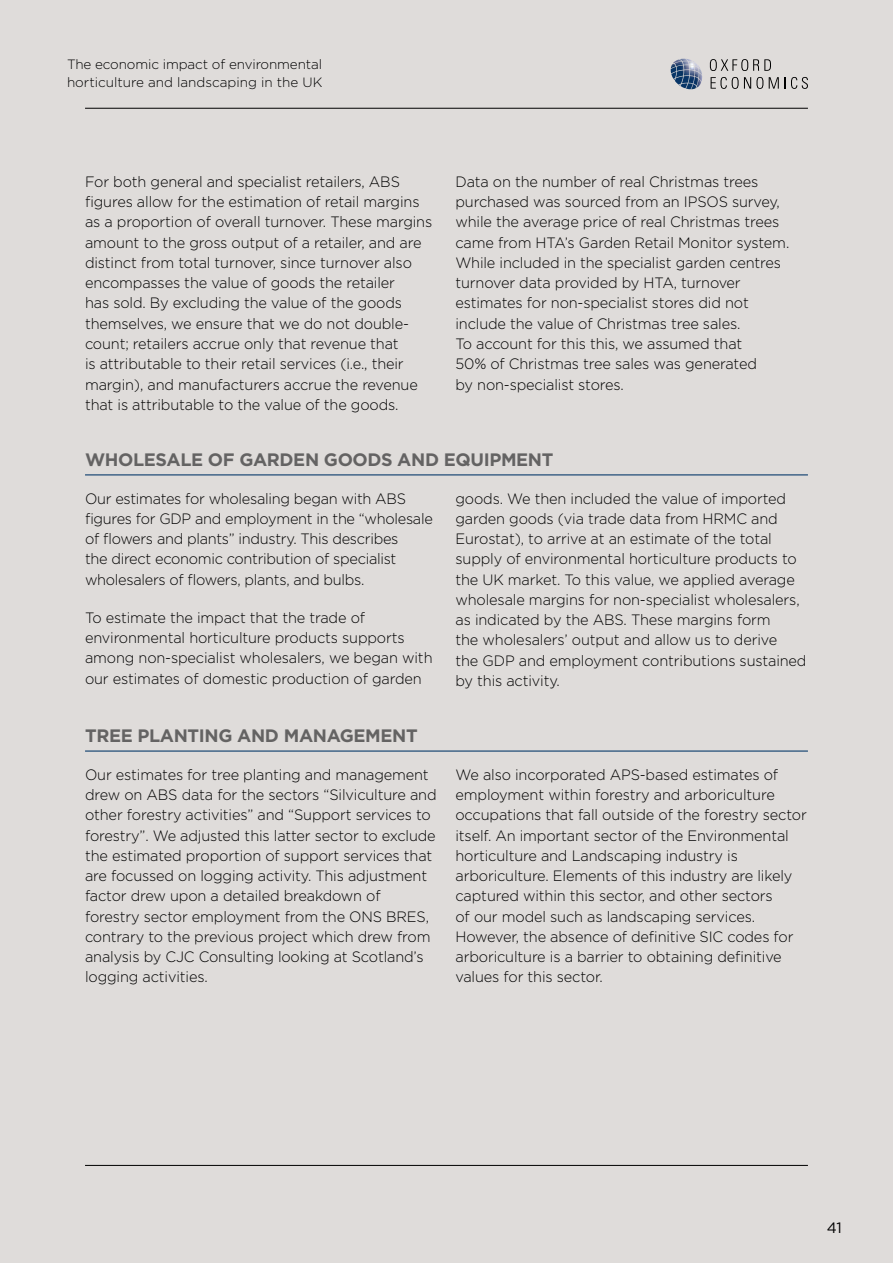
<style>
.page{position:relative;width:893px;height:1263px;background:#dfdcda}
.page>*{position:absolute;margin:0;border:0;box-sizing:border-box;transform-origin:0 0}
.t1{font:700 18px "Gotham";letter-spacing:-.02em;color:#646363}
.t2{font:300 15px/20.2px "Gotham";letter-spacing:-.01em;color:#000}
.t3{font:15px "Gotham";color:#000}
.t4{font:300 13.5px/18px "Gotham";letter-spacing:-.01em;color:#000}
</style>
<div class="page">
<hr style="left:85px;top:108px;width:723px;height:1px;background:#000">
<hr style="left:85px;top:1165px;width:723px;height:1px;background:#000">
<img style="left:671px;top:69px;width:31px;height:20px">
<img style="left:671px;top:59px;width:29px;height:13px">
<svg style="left:710px;top:59px;width:61px;height:12px"></svg>
<svg style="left:711px;top:77px;width:52px;height:12px"></svg>
<svg style="left:769px;top:77px;width:10px;height:12px"></svg>
<svg style="left:785px;top:77px;width:23px;height:12px"></svg>
<hr style="left:85px;top:474px;width:723px;height:1px;background:#003466">
<hr style="left:85px;top:750px;width:723px;height:2px;background:#003466">
<p class="t4" style="left:67px;top:55px;width:257px">The economic impact of environmental horticulture and landscaping in the UK</p>
<p class="t2" style="left:85px;top:171px;width:349px">For both general and specialist retailers, ABS figures allow for the estimation of retail margins as a proportion of overall turnover. These margins amount to the gross output of a retailer, and are distinct from total turnover, since turnover also encompasses the value of goods the retailer<br>has sold. By excluding the value of the goods themselves, we ensure that we do not double&shy;count; retailers accrue only that revenue that<br>is attributable to their retail services (i.e., their margin), and manufacturers accrue the revenue that is attributable to the value of the goods.</p>
<p class="t2" style="left:455px;top:171px;width:335px">Data on the number of real Christmas trees purchased was sourced from an IPSOS survey, while the average price of real Christmas trees came from HTA’s Garden Retail Monitor system.<br>While included in the specialist garden centres turnover data provided by HTA, turnover estimates for non-specialist stores did not include the value of Christmas tree sales.<br>To account for this this, we assumed that<br>50% of Christmas tree sales was generated<br>by non-specialist stores.</p>
<p class="t1" style="left:85px;top:448px;width:470px">WHOLESALE OF GARDEN GOODS AND EQUIPMENT</p>
<p class="t2" style="left:85px;top:488px;width:349px">Our estimates for wholesaling began with ABS figures for GDP and employment in the “wholesale of flowers and plants” industry. This describes<br>the direct economic contribution of specialist wholesalers of flowers, plants, and bulbs.</p>
<p class="t2" style="left:85px;top:607px;width:349px">To estimate the impact that the trade of environmental horticulture products supports among non-specialist wholesalers, we began with our estimates of domestic production of garden</p>
<p class="t2" style="left:455px;top:488px;width:353px">goods. We then included the value of imported garden goods (via trade data from HRMC and Eurostat), to arrive at an estimate of the total supply of environmental horticulture products to the UK market. To this value, we applied average wholesale margins for non-specialist wholesalers, as indicated by the ABS. These margins form<br>the wholesalers’ output and allow us to derive<br>the GDP and employment contributions sustained by this activity.</p>
<p class="t1" style="left:85px;top:724px;width:334px">TREE PLANTING AND MANAGEMENT</p>
<p class="t2" style="left:85px;top:764px;width:353px">Our estimates for tree planting and management drew on ABS data for the sectors “Silviculture and other forestry activities” and “Support services to forestry”. We adjusted this latter sector to exclude the estimated proportion of support services that are focussed on logging activity. This adjustment factor drew upon a detailed breakdown of forestry sector employment from the ONS BRES, contrary to the previous project which drew from analysis by CJC Consulting looking at Scotland’s logging activities.</p>
<p class="t2" style="left:455px;top:764px;width:353px">We also incorporated APS-based estimates of employment within forestry and arboriculture occupations that fall outside of the forestry sector itself. An important sector of the Environmental horticulture and Landscaping industry is arboriculture. Elements of this industry are likely captured within this sector, and other sectors<br>of our model such as landscaping services.<br>However, the absence of definitive SIC codes for arboriculture is a barrier to obtaining definitive values for this sector.</p>
<p class="t3" style="left:827px;top:1218px;width:17px">41</p>
</div>
